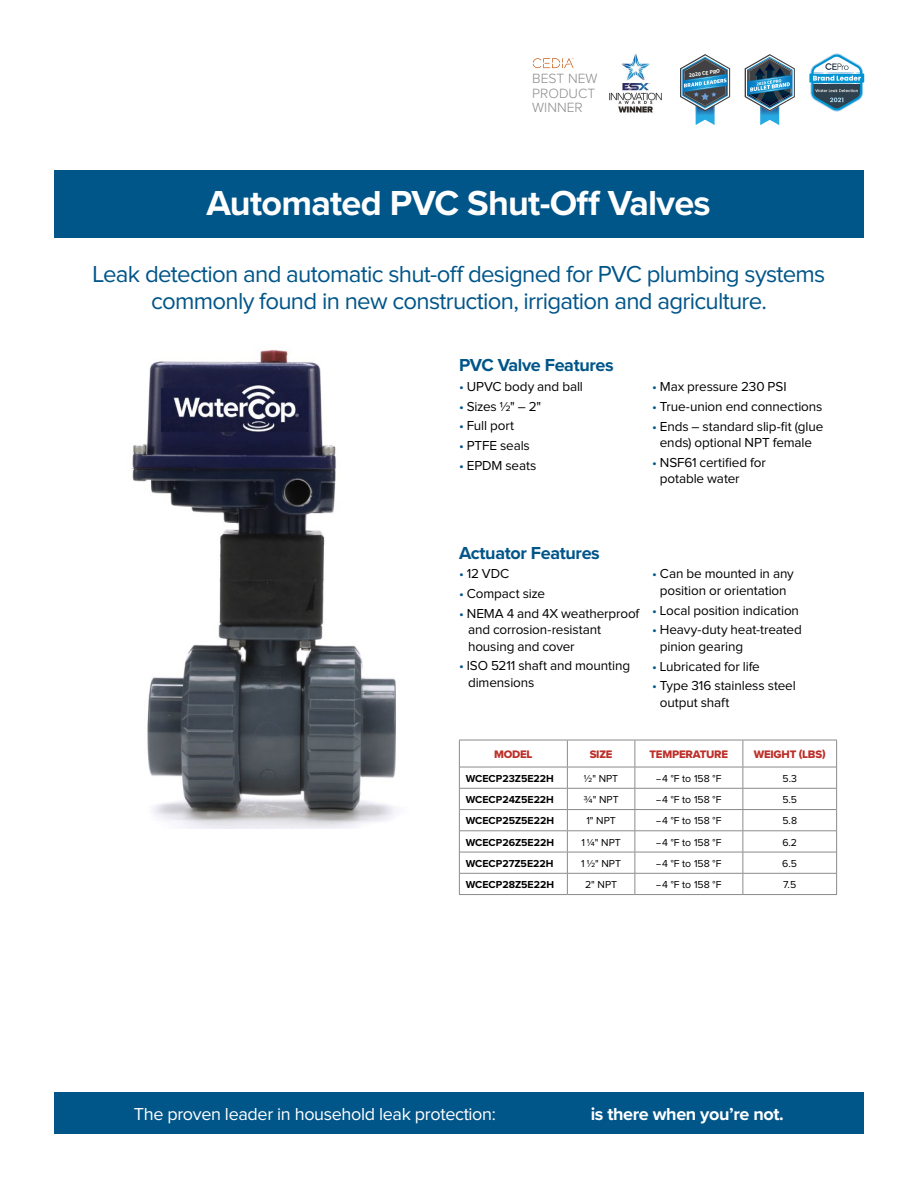
<style>
.page{position:relative;width:918px;height:1188px;background:#fff}
.page>*{position:absolute;margin:0;border:0;box-sizing:border-box;transform-origin:0 0}
.t1{font:700 36px "Proxima Nova";letter-spacing:-.02em;color:#fff}
.t2{font:24px/27px "Proxima Nova";letter-spacing:-.03em;color:#005589;text-align:center}
.t3{font:18px "Proxima Nova";letter-spacing:-.02em;color:#fff}
.t4{font:700 18px "Proxima Nova";letter-spacing:-.02em;color:#005589}
.t5{font:300 13.8px/14.2px "Proxima Nova";color:#8b8a8d}
.t6{font:13.5px/16.5px "Proxima Nova";letter-spacing:-.01em;color:#000}
.t7{font:11.25px "Proxima Nova Extrabld";letter-spacing:-.02em;color:#bd302a}
.t8{font:700 10.5px "Proxima Nova";color:#000}
.t9{font:10.5px "Proxima Nova";color:#000;scale:.8 1}
.t10{font:10.5px "Proxima Nova";color:#000}
.t11{font:700 5.55px "Source Sans Pro";color:#fff;scale:1.04 1}
.s1{color:#005589}
.s2{font-weight:700;color:#005589}
.s3{font-weight:700}
</style>
<div class="page">
<div style="left:54px;top:170px;width:810px;height:68px;background:#005589"></div>
<img style="left:609px;top:54px;width:53px;height:59px">
<svg style="left:809px;top:53px;width:55px;height:59px"></svg>
<svg style="left:533px;top:58px;width:40px;height:10px"></svg>
<svg style="left:745px;top:54px;width:50px;height:71px"></svg>
<svg style="left:680px;top:54px;width:50px;height:71px"></svg>
<div style="left:54px;top:1093px;width:809px;height:41px;background:#005589"></div>
<hr style="left:459px;top:740px;width:108px;height:1px;background:#8b8a8d">
<hr style="left:567px;top:740px;width:68px;height:1px;background:#8b8a8d">
<hr style="left:635px;top:740px;width:108px;height:1px;background:#8b8a8d">
<hr style="left:743px;top:740px;width:94px;height:1px;background:#8b8a8d">
<svg style="left:459px;top:740px;width:1px;height:154px"></svg>
<hr style="left:460px;top:767px;width:107px;height:1px;background:#8b8a8d">
<hr style="left:567px;top:767px;width:68px;height:1px;background:#8b8a8d">
<hr style="left:460px;top:788px;width:107px;height:1px;background:#8b8a8d">
<hr style="left:567px;top:788px;width:68px;height:1px;background:#8b8a8d">
<hr style="left:460px;top:809px;width:107px;height:1px;background:#8b8a8d">
<hr style="left:567px;top:809px;width:68px;height:1px;background:#8b8a8d">
<hr style="left:460px;top:830px;width:107px;height:1px;background:#8b8a8d">
<hr style="left:567px;top:830px;width:68px;height:1px;background:#8b8a8d">
<hr style="left:460px;top:852px;width:107px;height:1px;background:#8b8a8d">
<hr style="left:567px;top:852px;width:68px;height:1px;background:#8b8a8d">
<hr style="left:460px;top:873px;width:107px;height:1px;background:#8b8a8d">
<hr style="left:567px;top:873px;width:68px;height:1px;background:#8b8a8d">
<hr style="left:459px;top:894px;width:108px;height:1px;background:#8b8a8d">
<hr style="left:567px;top:894px;width:68px;height:1px;background:#8b8a8d">
<svg style="left:567px;top:740px;width:1px;height:154px"></svg>
<hr style="left:635px;top:767px;width:108px;height:1px;background:#8b8a8d">
<hr style="left:743px;top:767px;width:93px;height:1px;background:#8b8a8d">
<svg style="left:634px;top:740px;width:1px;height:154px"></svg>
<svg style="left:742px;top:740px;width:1px;height:154px"></svg>
<svg style="left:836px;top:740px;width:1px;height:154px"></svg>
<hr style="left:635px;top:788px;width:108px;height:1px;background:#8b8a8d">
<hr style="left:743px;top:788px;width:93px;height:1px;background:#8b8a8d">
<hr style="left:635px;top:809px;width:108px;height:1px;background:#8b8a8d">
<hr style="left:743px;top:809px;width:93px;height:1px;background:#8b8a8d">
<hr style="left:635px;top:830px;width:108px;height:1px;background:#8b8a8d">
<hr style="left:743px;top:830px;width:93px;height:1px;background:#8b8a8d">
<hr style="left:635px;top:852px;width:108px;height:1px;background:#8b8a8d">
<hr style="left:743px;top:852px;width:93px;height:1px;background:#8b8a8d">
<hr style="left:635px;top:873px;width:108px;height:1px;background:#8b8a8d">
<hr style="left:743px;top:873px;width:93px;height:1px;background:#8b8a8d">
<hr style="left:635px;top:894px;width:108px;height:1px;background:#8b8a8d">
<hr style="left:743px;top:894px;width:94px;height:1px;background:#8b8a8d">
<img style="left:132px;top:350px;width:264px;height:478px">
<p class="t5" style="left:532px;top:71px;width:67px">BEST NEW<br>PRODUCT<br>WINNER</p>
<p class="t11" style="left:688px;top:72px;width:32px;rotate:-8deg">2020 CE PRO</p>
<h1 class="t1" style="left:206px;top:176px;width:506px">Automated PVC Shut-Off Valves</h1>
<h2 class="t2" style="left:93px;top:262px;width:734px">Leak detection and automatic shut-off designed for PVC plumbing systems commonly found in new construction, irrigation and agriculture.</h2>
<h3 class="t4" style="left:459px;top:352px;width:156px">PVC Valve Features</h3>
<p class="t6" style="left:459px;top:379px;width:125px"><span class="s1">•</span> UPVC body and ball</p>
<p class="t6" style="left:459px;top:398px;width:84px"><span class="s1">•</span> Sizes ½" – 2"</p>
<p class="t6" style="left:459px;top:418px;width:57px"><span class="s1">•</span> Full port</p>
<p class="t6" style="left:459px;top:438px;width:72px"><span class="s1">•</span> PTFE seals</p>
<p class="t6" style="left:459px;top:458px;width:79px"><span class="s1">•</span> EPDM seats</p>
<p class="t6" style="left:652px;top:379px;width:136px"><span class="s1">•</span> Max pressure 230 PSI</p>
<p class="t6" style="left:652px;top:399px;width:172px"><span class="s1">•</span> True-union end connections</p>
<p class="t6" style="left:652px;top:418px;width:173px;text-align:center"><span class="s1">•</span> Ends – standard slip-fit (glue ends) optional NPT female</p>
<p class="t6" style="left:660px;top:455px;width:108px;text-indent:-8px"><span class="s1">•</span> NSF61 certified for potable water</p>
<h3 class="t4" style="left:459px;top:539px;width:142px">Actuator Features</h3>
<p class="t6" style="left:459px;top:566px;width:52px"><span class="s1">•</span> 12 VDC</p>
<p class="t6" style="left:459px;top:586px;width:88px"><span class="s1">•</span> Compact size</p>
<p class="t6" style="left:468px;top:606px;width:173px;text-indent:-9px"><span class="s1">•</span> NEMA 4 and 4X weatherproof and corrosion-resistant housing and cover</p>
<p class="t6" style="left:468px;top:658px;width:164px;text-indent:-9px"><span class="s1">•</span> ISO 5211 shaft and mounting dimensions</p>
<p class="t6" style="left:652px;top:566px;width:143px;text-align:center"><span class="s1">•</span> Can be mounted in any position or orientation</p>
<p class="t6" style="left:652px;top:603px;width:149px"><span class="s1">•</span> Local position indication</p>
<p class="t6" style="left:660px;top:622px;width:143px;text-indent:-8px"><span class="s1">•</span> Heavy-duty heat-treated pinion gearing</p>
<p class="t6" style="left:652px;top:658px;width:109px"><span class="s1">•</span> Lubricated for life</p>
<p class="t6" style="left:660px;top:678px;width:137px;text-indent:-8px"><span class="s1">•</span> Type 316 stainless steel output shaft</p>
<p class="t7" style="left:494px;top:746px;width:40px">MODEL</p>
<p class="t7" style="left:590px;top:746px;width:24px">SIZE</p>
<p class="t7" style="left:650px;top:746px;width:80px">TEMPERATURE</p>
<p class="t7" style="left:754px;top:746px;width:73px">WEIGHT (LBS)</p>
<p class="t8" style="left:466px;top:770px;width:89px">WCECP23Z5E22H</p>
<p class="t10" style="left:584px;top:774px;width:36px">½" NPT</p>
<p class="t9" style="left:656px;top:774px;width:83px">–4 °F to 158 °F</p>
<p class="t10" style="left:783px;top:774px;width:16px">5.3</p>
<p class="t8" style="left:466px;top:792px;width:90px">WCECP24Z5E22H</p>
<p class="t10" style="left:584px;top:795px;width:37px">¾" NPT</p>
<p class="t9" style="left:656px;top:795px;width:83px">–4 °F to 158 °F</p>
<p class="t10" style="left:782px;top:795px;width:16px">5.5</p>
<p class="t8" style="left:466px;top:813px;width:90px">WCECP25Z5E22H</p>
<p class="t10" style="left:586px;top:816px;width:31px">1" NPT</p>
<p class="t9" style="left:656px;top:816px;width:83px">–4 °F to 158 °F</p>
<p class="t10" style="left:782px;top:816px;width:16px">5.8</p>
<p class="t8" style="left:466px;top:834px;width:90px">WCECP26Z5E22H</p>
<p class="t10" style="left:581px;top:837px;width:41px">1 ¼" NPT</p>
<p class="t9" style="left:656px;top:837px;width:83px">–4 °F to 158 °F</p>
<p class="t10" style="left:782px;top:837px;width:16px">6.2</p>
<p class="t8" style="left:466px;top:855px;width:89px">WCECP27Z5E22H</p>
<p class="t10" style="left:581px;top:859px;width:41px">1 ½" NPT</p>
<p class="t9" style="left:656px;top:859px;width:83px">–4 °F to 158 °F</p>
<p class="t10" style="left:782px;top:859px;width:16px">6.5</p>
<p class="t8" style="left:466px;top:877px;width:90px">WCECP28Z5E22H</p>
<p class="t10" style="left:585px;top:880px;width:34px">2" NPT</p>
<p class="t9" style="left:656px;top:880px;width:83px">–4 °F to 158 °F</p>
<p class="t10" style="left:783px;top:880px;width:15px">7.5</p>
<h3 class="t3" style="left:134px;top:1105px;width:651px">The proven leader in household leak protection: <span class="s2">WaterCop®</span> <span class="s3">is there when you’re not.</span></h3>
</div>
